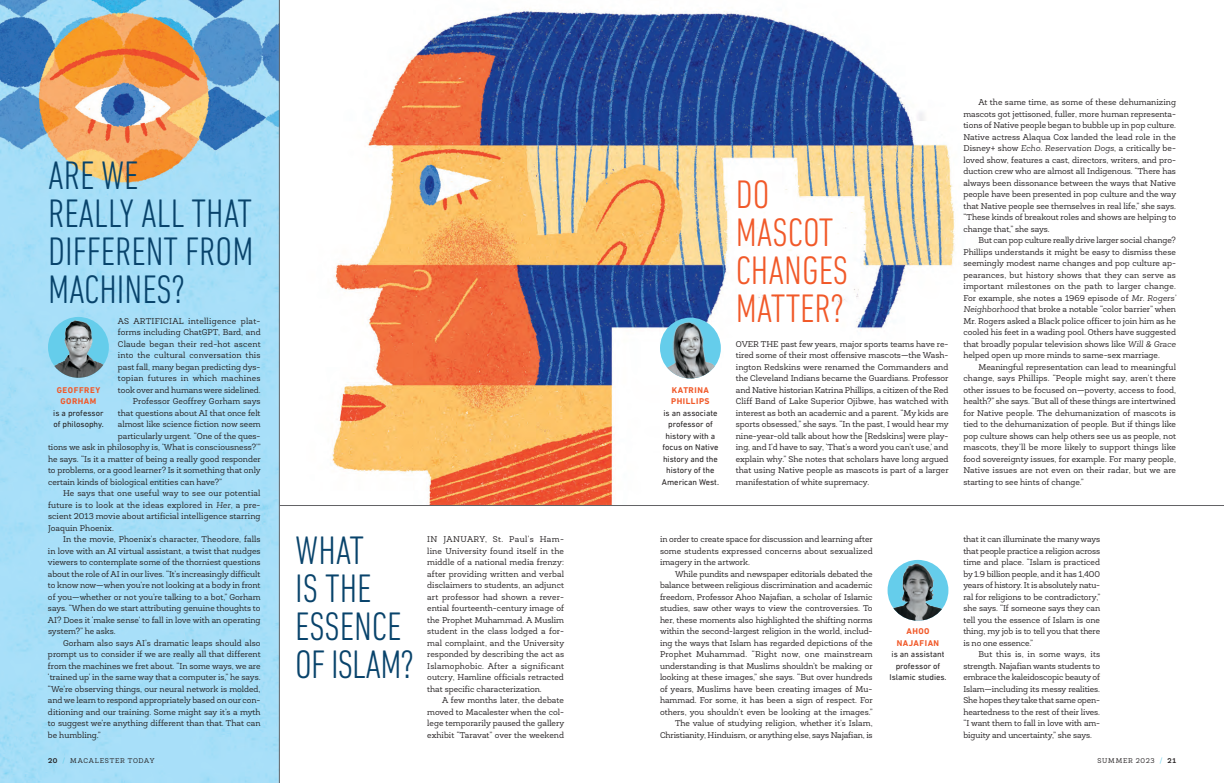
<style>
.page{position:relative;width:1224px;height:783px;background:#fff}
.page>*{position:absolute;margin:0;border:0;box-sizing:border-box;transform-origin:0 0}
.Newslab_Body_Copy{font:300 condensed 40.5px/38px "DIN Next LT Pro";color:#08436b}
.Newslab_Body_Copy-2{font:300 condensed 40.5px/38px "DIN Next LT Pro";color:#f15929}
.Newslab_Body_Copy-3{font:8.5px/11.5px "Newslab";color:#231f20;text-align:justify}
.Newslab_Capped_Lead{font:8.5px/11.5px "Newslab";color:#231f20;text-align:justify}
.Din_Body_No_Indent{font:8.5px/11.5px "DIN Next LT Pro";color:#231f20;text-align:center}
.Din_Body_No_Indent-2{font:700 8.5px/11.5px "DIN Next LT Pro";letter-spacing:.06em;color:#f15929}
.t1{font:7px "Newslab";letter-spacing:.105em;color:#231f20}
.s1{font-weight:300;font-style:italic}
.s2{font-weight:700;color:#f15929}
.s3{font-weight:700}
.s4{color:#65cdeb}
</style>
<div class="page">
<img style="left:332px;top:9px;width:623px;height:492px">
<img style="left:0;top:0;width:275px;height:783px">
<div style="left:48px;top:317px;width:61px;height:61px;background:#65cdeb;border-radius:50%"></div>
<img style="left:53px;top:317px;width:51px;height:61px">
<img style="left:888px;top:560px;width:60px;height:61px;border-radius:30px">
<img style="left:661px;top:319px;width:60px;height:59px">
<div style="left:275px;top:0;width:12px;height:783px;background:#fff;opacity:.75"></div>
<hr style="left:279px;top:0;width:1px;height:783px;background:#636366">
<div style="left:277px;top:501px;width:947px;height:12px;background:#fff"></div>
<hr style="left:280px;top:505px;width:944px;height:1px;background:#636366">
<p class="Newslab_Body_Copy" style="left:48px;top:156px;width:207px">ARE WE<br>REALLY ALL THAT<br>DIFFERENT FROM<br>MACHINES?</p>
<p class="Newslab_Capped_Lead" style="left:118px;top:315px;width:144px">AS ARTIFICIAL intelligence plat&shy;forms including ChatGPT, Bard, and Claude began their red-hot ascent into the cultural conversation this past fall, many began predicting dys&shy;topian futures in which machines took over and humans were sidelined.</p>
<p class="Newslab_Body_Copy-3" style="left:133px;top:395px;width:129px">Professor Geoffrey Gorham says</p>
<p class="Newslab_Body_Copy-3" style="left:118px;top:407px;width:144px">that questions about AI that once felt</p>
<p class="Newslab_Body_Copy-3" style="left:118px;top:418px;width:144px">almost like science fiction now seem</p>
<p class="Newslab_Body_Copy-3" style="left:118px;top:430px;width:144px">particularly urgent. “One of the ques-</p>
<p class="Newslab_Body_Copy-3" style="left:48px;top:441px;width:214px">tions we ask in philosophy is, ‘What is consciousness?’”</p>
<p class="Newslab_Body_Copy-3" style="left:48px;top:453px;width:214px">he says. “Is it a matter of being a really good responder</p>
<p class="Newslab_Body_Copy-3" style="left:48px;top:464px;width:214px">to problems, or a good learner? Is it something that only</p>
<p class="Newslab_Body_Copy-3" style="left:48px;top:476px;width:176px">certain kinds of biological entities can have?”</p>
<p class="Newslab_Body_Copy-3" style="left:48px;top:487px;width:214px;text-indent:15px">He says that one useful way to see our potential future is to look at the ideas explored in <span class="s1">Her,</span> a pre&shy;scient 2013 movie about artificial intelligence starring Joaquin Phoenix.</p>
<p class="Newslab_Body_Copy-3" style="left:48px;top:533px;width:214px;text-indent:15px">In the movie, Phoenix’s character, Theodore, falls in love with an AI virtual assistant, a twist that nudges viewers to contemplate some of the thorniest questions about the role of AI in our lives. “It’s increasingly difficult to know now—when you’re not looking at a body in front of you—whether or not you’re talking to a bot,” Gorham says. “When do we start attributing genuine thoughts to AI? Does it ‘make sense’ to fall in love with an operating system?” he asks.</p>
<p class="Newslab_Body_Copy-3" style="left:48px;top:637px;width:214px;text-indent:15px">Gorham also says AI’s dramatic leaps should also prompt us to consider if we are really all that different from the machines we fret about. “In some ways, we are ‘trained up’ in the same way that a computer is,” he says. “We’re observing things, our neural network is molded, and we learn to respond appropriately based on our con&shy;ditioning and our training. Some might say it’s a myth to suggest we’re anything different than that. That can be humbling.”</p>
<p class="Din_Body_No_Indent" style="left:53px;top:384px;width:52px"><span class="s2">GEOFFREY<br>GORHAM<br></span>is a professor of philosophy.</p>
<p class="t1" style="left:48px;top:757px;width:108px"><span class="s3">20</span> <span class="s4">/</span> MACALESTER TODAY</p>
<p class="Newslab_Body_Copy" style="left:295px;top:531px;width:120px">WHAT<br>IS THE<br>ESSENCE<br>OF ISLAM?</p>
<p class="Newslab_Capped_Lead" style="left:427px;top:533px;width:138px">IN JANUARY, St. Paul’s Ham&shy;line University found itself in the middle of a national media frenzy: after providing written and verbal disclaimers to students, an adjunct art professor had shown a rever&shy;ential fourteenth-century image of the Prophet Muhammad. A Muslim student in the class lodged a for&shy;mal complaint, and the University responded by describing the act as Islamophobic. After a significant outcry, Hamline officials retracted that specific characterization.</p>
<p class="Newslab_Body_Copy-3" style="left:427px;top:694px;width:138px;text-indent:15px">A few months later, the debate moved to Macalester when the col&shy;lege temporarily paused the gallery exhibit “Taravat” over the weekend</p>
<p class="Din_Body_No_Indent-2" style="left:671px;top:384px;width:40px">KATRINA<br>PHILLIPS</p>
<p class="Din_Body_No_Indent" style="left:662px;top:407px;width:59px">is an associate professor of history with a focus on Native history and the history of the<br>American West.</p>
<p class="Newslab_Body_Copy-2" style="left:736px;top:175px;width:114px">DO<br>MASCOT<br>CHANGES<br>MATTER?</p>
<p class="Newslab_Capped_Lead" style="left:736px;top:338px;width:214px">OVER THE past few years, major sports teams have re&shy;tired some of their most offensive mascots—the Wash&shy;ington Redskins were renamed the Commanders and the Cleveland Indians became the Guardians. Professor and Native historian Katrina Phillips, a citizen of the Red Cliff Band of Lake Superior Ojibwe, has watched with interest as both an academic and a parent. “My kids are sports obsessed,” she says. “In the past, I would hear my nine-year-old talk about how the [Redskins] were play&shy;ing, and I’d have to say, ‘That’s a word you can’t use,’ and explain why.” She notes that scholars have long argued that using Native people as mascots is part of a larger manifestation of white supremacy.</p>
<p class="Newslab_Body_Copy-3" style="left:963px;top:96px;width:214px;text-indent:15px">At the same time, as some of these dehumanizing mascots got jettisoned, fuller, more human representa&shy;tions of Native people began to bubble up in pop culture.<br>Native actress Alaqua Cox landed the lead role in the Disney+ show <span class="s1">Echo</span>. <span class="s1">Reservation Dogs</span>, a critically be&shy;loved show, features a cast, directors, writers, and pro&shy;duction crew who are almost all Indigenous. “There has always been dissonance between the ways that Native people have been presented in pop culture and the way that Native people see themselves in real life,” she says. “These kinds of breakout roles and shows are helping to change that,” she says.</p>
<p class="Newslab_Body_Copy-3" style="left:963px;top:234px;width:214px;text-indent:15px">But can pop culture really drive larger social change?<br>Phillips understands it might be easy to dismiss these seemingly modest name changes and pop culture ap&shy;pearances, but history shows that they can serve as important milestones on the path to larger change.<br>For example, she notes a 1969 episode of <span class="s1">Mr. Rogers’ Neighborhood</span> that broke a notable “color barrier” when Mr. Rogers asked a Black police officer to join him as he cooled his feet in a wading pool. Others have suggested that broadly popular television shows like <span class="s1">Will &amp; Grace </span>helped open up more minds to same-sex marriage.</p>
<p class="Newslab_Body_Copy-3" style="left:963px;top:361px;width:214px;text-indent:15px">Meaningful representation can lead to meaningful change, says Phillips. “People might say, aren’t there other issues to be focused on—poverty, access to food, health?” she says. “But all of these things are intertwined for Native people. The dehumanization of mascots is tied to the dehumanization of people. But if things like pop culture shows can help others see us as people, not mascots, they’ll be more likely to support things like food sovereignty issues, for example. For many people, Native issues are not even on their radar, but we are starting to see hints of change.”</p>
<p class="Newslab_Body_Copy-3" style="left:660px;top:533px;width:214px">in order to create space for discussion and learning after some students expressed concerns about sexualized imagery in the artwork.</p>
<p class="Newslab_Body_Copy-3" style="left:660px;top:568px;width:214px;text-align:right">While pundits and newspaper editorials debated the balance between religious discrimination and academic freedom, Professor Ahoo Najafian, a scholar of Islamic studies, saw other ways to view the controversies. To her, these moments also highlighted the shifting norms within the second-largest religion in the world, includ&shy;ing the ways that Islam has regarded depictions of the Prophet Muhammad. “Right now, one mainstream understanding is that Muslims shouldn’t be making or looking at these images,” she says. “But over hundreds of years, Muslims have been creating images of Mu&shy;hammad. For some, it has been a sign of respect. For others, you shouldn’t even be looking at the images.” The value of studying religion, whether it’s Islam, Christianity, Hinduism, or anything else, says Najafian, is</p>
<p class="Din_Body_No_Indent" style="left:890px;top:625px;width:59px"><span class="s2">AHOO<br>NAJAFIAN<br></span>is an assistant professor of<br>Islamic studies.</p>
<p class="Newslab_Body_Copy-3" style="left:963px;top:533px;width:138px">that it can illuminate the many ways that people practice a religion across time and place. “Islam is practiced by 1.9 billion people, and it has 1,400 years of history. It is absolutely natu&shy;ral for religions to be contradictory,” she says. “If someone says they can tell you the essence of Islam is one thing, my job is to tell you that there is no one essence.”</p>
<p class="Newslab_Body_Copy-3" style="left:963px;top:648px;width:138px;text-indent:15px">But this is, in some ways, its strength. Najafian wants students to embrace the kaleidoscopic beauty of Islam—including its messy realities.<br>She hopes they take that same open&shy;heartedness to the rest of their lives. “I want them to fall in love with am&shy;biguity and uncertainty,” she says.</p>
<p class="t1" style="left:1098px;top:757px;width:80px">SUMMER 2023 <span class="s4">/</span> <span class="s3">21</span></p>
</div>
